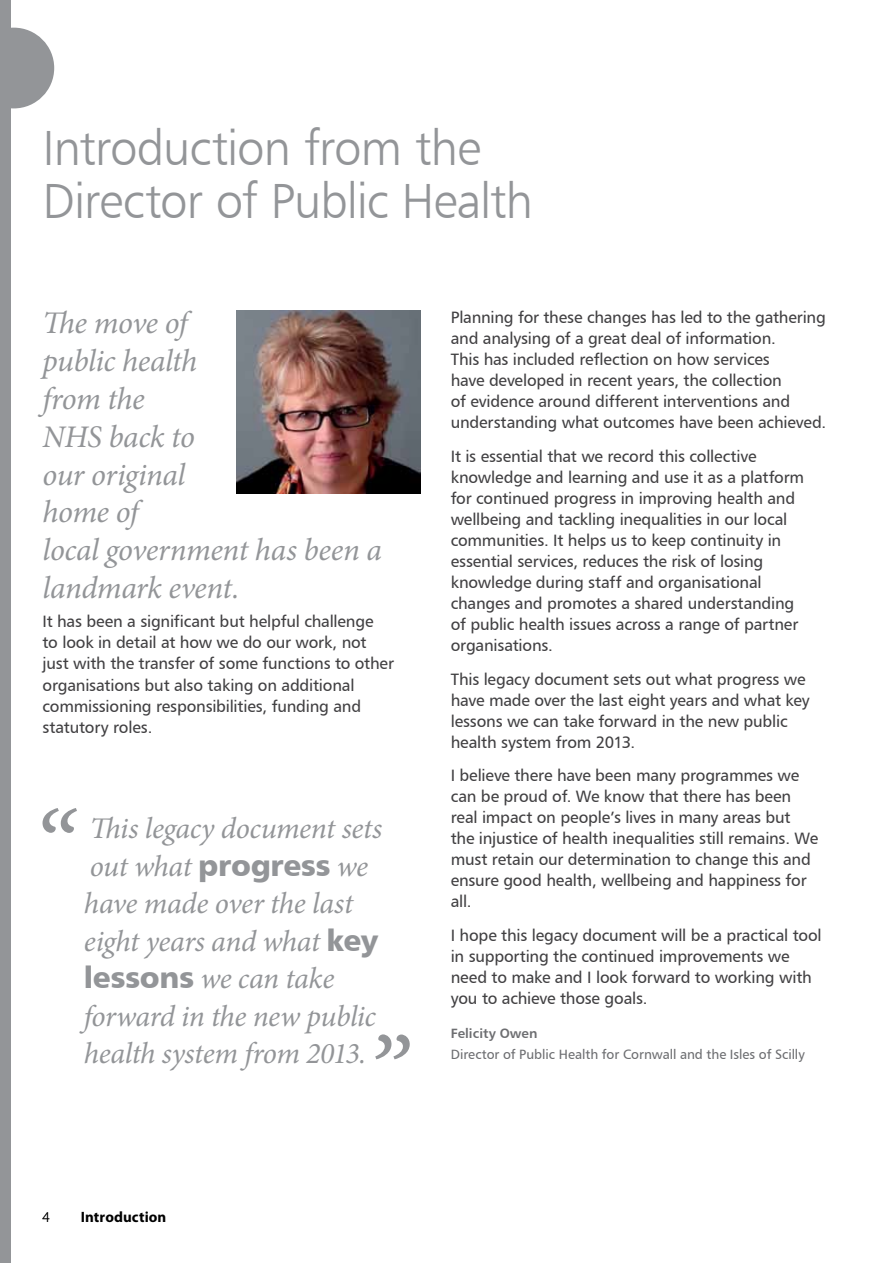
<style>
.page{position:relative;width:893px;height:1263px;background:#fff}
.page>*{position:absolute;margin:0;border:0;box-sizing:border-box;transform-origin:0 0}
.t1{font:49.5px/53.1px "Humanist 777 BT Light B";letter-spacing:-.025em;color:#939598}
.t2{font:italic 31.5px/37.8px "Minion Pro";letter-spacing:-.015em;color:#939598}
.t3{font:italic 30px/37.5px "Minion Pro";letter-spacing:-.015em;color:#939598}
.t4{font:16.5px/21px "Humanist 777 BT Roman B";letter-spacing:-.01em;color:#414042}
.t5{font:700 15px "Myriad Pro";letter-spacing:.005em;color:#000}
.t6{font:300 15px "Myriad Pro";color:#000}
.t7{font:13.5px "Humanist 777 BT Roman B";letter-spacing:-.005em;color:#6d6e71}
.t8{font:13.5px "Humanist 777 BT Bold B";letter-spacing:.005em;color:#6d6e71}
.s1{font-family:"Humanist 777 BT Black B";font-style:normal}
</style>
<div class="page">
<div style="left:0;top:0;width:11px;height:1263px;background:#939598"></div>
<svg style="left:11px;top:28px;width:43px;height:80px"></svg>
<img style="left:237px;top:310px;width:184px;height:184px">
<svg style="left:42px;top:808px;width:35px;height:25px"></svg>
<svg style="left:375px;top:1034px;width:35px;height:25px"></svg>
<h1 class="t1" style="left:43px;top:121px;width:492px">Introduction from the<br>Director of Public Health</h1>
<h2 class="t2" style="left:43px;top:304px;width:341px">The move of<br>public health<br>from the<br>NHS back to<br>our original<br>home of<br>local government has been a landmark event.</h2>
<p class="t4" style="left:43px;top:611px;width:353px">It has been a significant but helpful challenge<br>to look in detail at how we do our work, not just with the transfer of some functions to other organisations but also taking on additional commissioning responsibilities, funding and statutory roles.</p>
<h3 class="t3" style="left:84px;top:810px;width:300px">This legacy document sets out what <span class="s1">progress</span> we have made over the last eight years and what <span class="s1">key lessons</span> we can take forward in the new public health system from 2013.</h3>
<p class="t6" style="left:43px;top:1208px;width:9px">4</p>
<p class="t5" style="left:81px;top:1207px;width:87px">Introduction</p>
<p class="t4" style="left:451px;top:306px;width:377px">Planning for these changes has led to the gathering and analysing of a great deal of information.<br>This has included reflection on how services<br>have developed in recent years, the collection<br>of evidence around different interventions and understanding what outcomes have been achieved.</p>
<p class="t4" style="left:451px;top:445px;width:355px">It is essential that we record this collective knowledge and learning and use it as a platform for continued progress in improving health and wellbeing and tackling inequalities in our local communities. It helps us to keep continuity in essential services, reduces the risk of losing knowledge during staff and organisational changes and promotes a shared understanding of public health issues across a range of partner organisations.</p>
<p class="t4" style="left:451px;top:668px;width:360px">This legacy document sets out what progress we have made over the last eight years and what key lessons we can take forward in the new public health system from 2013.</p>
<p class="t4" style="left:451px;top:765px;width:369px">I believe there have been many programmes we can be proud of. We know that there has been real impact on people’s lives in many areas but the injustice of health inequalities still remains. We must retain our determination to change this and ensure good health, wellbeing and happiness for all.</p>
<p class="t4" style="left:451px;top:925px;width:372px">I hope this legacy document will be a practical tool in supporting the continued improvements we need to make and I look forward to working with you to achieve those goals.</p>
<p class="t8" style="left:451px;top:1024px;width:88px">Felicity Owen</p>
<p class="t7" style="left:451px;top:1046px;width:356px">Director of Public Health for Cornwall and the Isles of Scilly</p>
</div>
